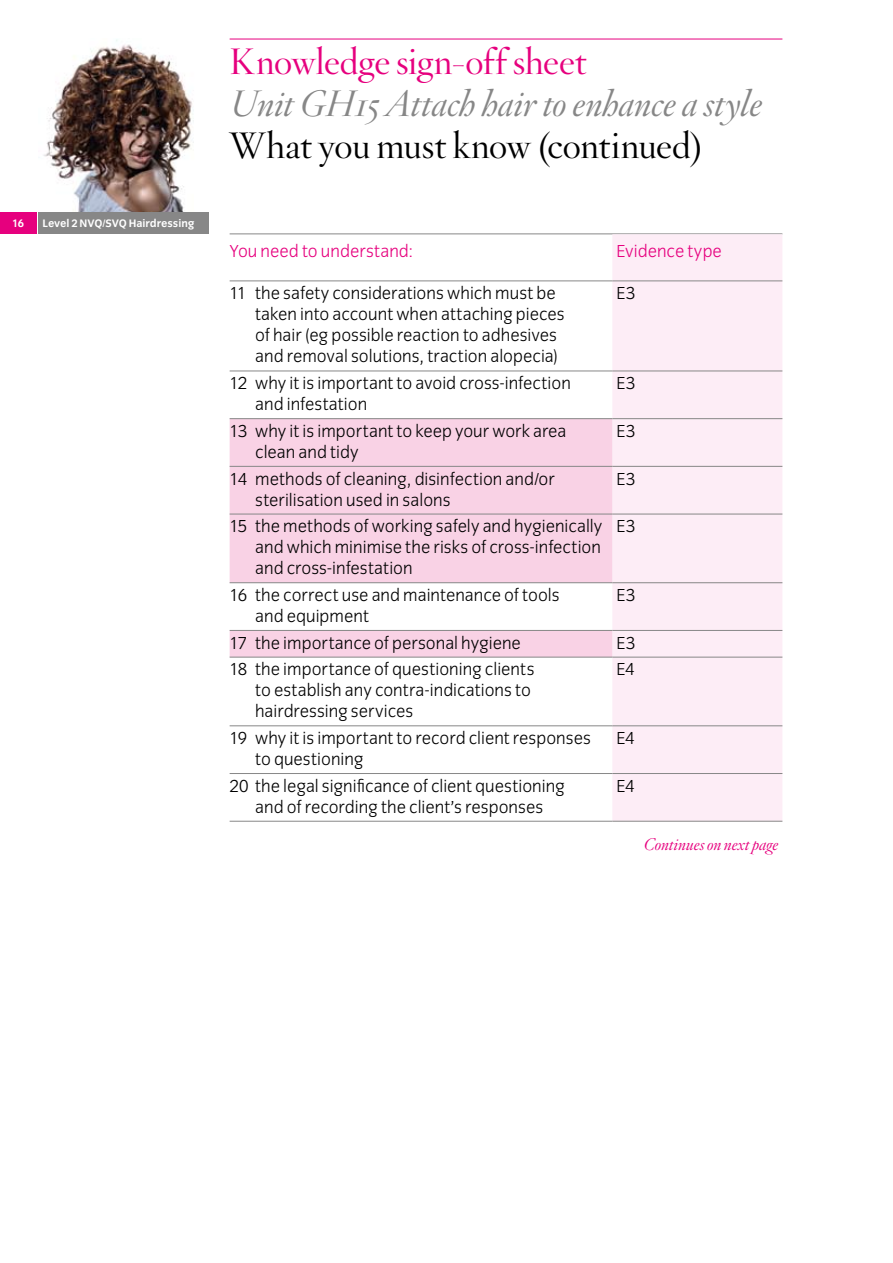
<style>
.page{position:relative;width:893px;height:1263px;background:#fff}
.page>*{position:absolute;margin:0;border:0;box-sizing:border-box;transform-origin:0 0}
.t1{font:italic 36px "Hoefler Titling HTF Lt";letter-spacing:-.01em;color:#878787}
.t2{font:36px "Hoefler Titling HTF Lt Roman";letter-spacing:-.005em;color:#000}
.t3{font:36px "Hoefler Titling HTF Lt Roman";letter-spacing:-.005em;color:#e6007e}
.t4{font:300 18px/21px "Congress Sans";color:#000}
.t5{font:300 18px "Congress Sans";color:#e6007e}
.t6{font:italic 16.5px "Hoefler Titling HTF Lt";color:#e6007e}
.t7{font:700 11.25px "Congress Sans";letter-spacing:-.005em;color:#fff}
</style>
<div class="page">
<img style="left:38px;top:39px;width:170px;height:174px">
<div style="left:0;top:213px;width:36px;height:21px;background:#e6007e"></div>
<div style="left:38px;top:213px;width:170px;height:21px;background:#878787"></div>
<hr style="left:230px;top:39px;width:552px;height:1px;background:#e6007e">
<hr style="left:230px;top:233px;width:552px;height:1px;background:#878787">
<div style="left:612px;top:234px;width:170px;height:587px;background:#fdedf6"></div>
<svg style="left:230px;top:419px;width:382px;height:238px;fill:#f9d2e5"></svg>
<hr style="left:230px;top:280px;width:382px;height:1px;background:#878787">
<hr style="left:612px;top:280px;width:170px;height:1px;background:#878787">
<hr style="left:230px;top:371px;width:382px;height:1px;background:#878787">
<hr style="left:612px;top:371px;width:170px;height:1px;background:#878787">
<hr style="left:230px;top:418px;width:382px;height:1px;background:#878787">
<hr style="left:612px;top:418px;width:170px;height:1px;background:#878787">
<hr style="left:230px;top:466px;width:382px;height:1px;background:#878787">
<hr style="left:612px;top:466px;width:170px;height:1px;background:#878787">
<hr style="left:230px;top:514px;width:382px;height:1px;background:#878787">
<hr style="left:612px;top:514px;width:170px;height:1px;background:#878787">
<hr style="left:230px;top:582px;width:382px;height:1px;background:#878787">
<hr style="left:612px;top:582px;width:170px;height:1px;background:#878787">
<hr style="left:230px;top:630px;width:382px;height:1px;background:#878787">
<hr style="left:612px;top:630px;width:170px;height:1px;background:#878787">
<hr style="left:230px;top:657px;width:382px;height:1px;background:#878787">
<hr style="left:612px;top:657px;width:170px;height:1px;background:#878787">
<hr style="left:230px;top:725px;width:382px;height:1px;background:#878787">
<hr style="left:612px;top:725px;width:170px;height:1px;background:#878787">
<hr style="left:230px;top:773px;width:382px;height:1px;background:#878787">
<hr style="left:612px;top:773px;width:170px;height:1px;background:#878787">
<hr style="left:230px;top:821px;width:382px;height:1px;background:#878787">
<hr style="left:612px;top:821px;width:170px;height:1px;background:#878787">
<p class="t7" style="left:12px;top:217px;width:13px">16</p>
<p class="t7" style="left:43px;top:217px;width:153px">Level 2 NVQ/SVQ Hairdressing</p>
<h1 class="t3" style="left:230px;top:38px;width:359px">Knowledge sign-off sheet</h1>
<h1 class="t1" style="left:230px;top:80px;width:534px">Unit GH15 Attach hair to enhance a style</h1>
<h1 class="t2" style="left:230px;top:122px;width:475px">What you must know (continued)</h1>
<p class="t5" style="left:230px;top:241px;width:185px">You need to understand:</p>
<p class="t5" style="left:617px;top:241px;width:107px">Evidence type</p>
<p class="t4" style="left:255px;top:283px;width:311px;text-indent:-26px">11 the safety considerations which must be taken into account when attaching pieces of hair (eg possible reaction to adhesives and removal solutions, traction alopecia)</p>
<p class="t4" style="left:617px;top:283px;width:20px">E3</p>
<p class="t4" style="left:255px;top:373px;width:317px;text-indent:-26px">12 why it is important to avoid cross-infection and infestation</p>
<p class="t4" style="left:617px;top:373px;width:20px">E3</p>
<p class="t4" style="left:255px;top:420px;width:313px;text-indent:-26px">13 why it is important to keep your work area clean and tidy</p>
<p class="t4" style="left:617px;top:420px;width:20px">E3</p>
<p class="t4" style="left:255px;top:468px;width:301px;text-indent:-26px">14 methods of cleaning, disinfection and/or sterilisation used in salons</p>
<p class="t4" style="left:617px;top:468px;width:20px">E3</p>
<p class="t4" style="left:255px;top:516px;width:349px;text-align:justify;text-indent:-26px">15 the methods of working safely and hygienically and which minimise the risks of cross-infection and cross-infestation</p>
<p class="t4" style="left:617px;top:516px;width:20px">E3</p>
<p class="t4" style="left:255px;top:585px;width:306px;text-indent:-26px">16 the correct use and maintenance of tools and equipment</p>
<p class="t4" style="left:617px;top:585px;width:20px">E3</p>
<p class="t4" style="left:230px;top:632px;width:293px">17 the importance of personal hygiene</p>
<p class="t4" style="left:617px;top:632px;width:20px">E3</p>
<p class="t4" style="left:255px;top:659px;width:281px;text-indent:-26px">18 the importance of questioning clients to establish any contra-indications to hairdressing services</p>
<p class="t4" style="left:617px;top:659px;width:19px">E4</p>
<p class="t4" style="left:255px;top:728px;width:337px;text-indent:-26px">19 why it is important to record client responses to questioning</p>
<p class="t4" style="left:617px;top:728px;width:19px">E4</p>
<p class="t4" style="left:230px;top:775px;width:337px;text-align:center">20 the legal significance of client questioning and of recording the client’s responses</p>
<p class="t4" style="left:617px;top:775px;width:19px">E4</p>
<p class="t6" style="left:644px;top:833px;width:136px">Continues on next page</p>
</div>
